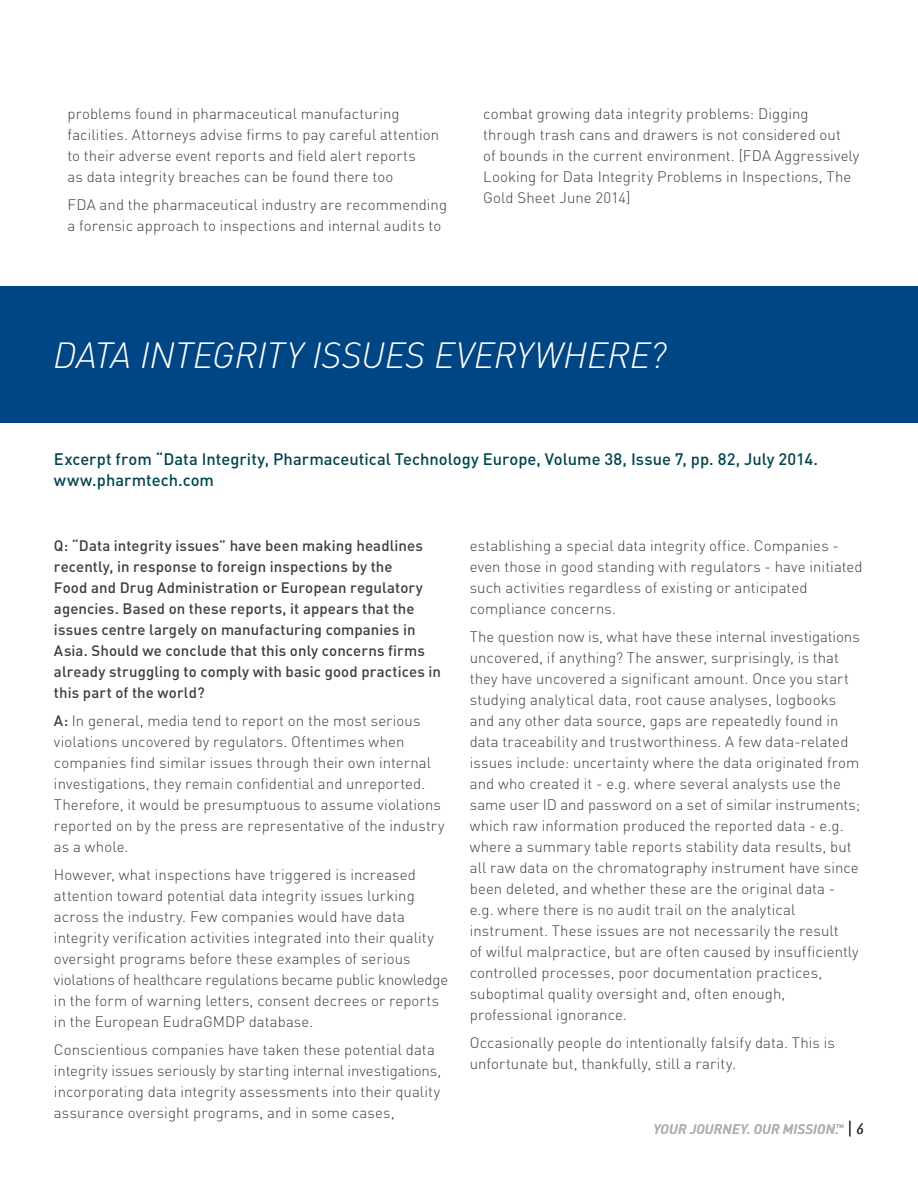
<style>
.page{position:relative;width:918px;height:1188px;background:#fff}
.page>*{position:absolute;margin:0;border:0;box-sizing:border-box;transform-origin:0 0}
.t1{font:italic 300 36px "DINOT";color:#fff}
.t2{font:500 16.5px/21px "DINOT";letter-spacing:.005em;color:#00464e}
.t3{font:300 15px/21px "DINOT";letter-spacing:.005em;color:#3e3e3f}
.t4{font:500 15px/21px "DINOT";letter-spacing:.01em;color:#3e3e3f}
.t5{font:italic 500 13.5px "DINOT";letter-spacing:.02em;color:#b2b2b1}
.t6{font:500 5.25px "DINOT";color:#b2b2b1}
.s1{font-weight:500}
.s2{font-weight:300;font-style:normal;font-size:18px;color:#3e3e3f}
.s3{font-weight:400;font-size:15px;color:#3e3e3f}
</style>
<div class="page">
<div style="left:0;top:286px;width:918px;height:136px;background:#004684"></div>
<p class="t3" style="left:68px;top:103px;width:373px">problems found in pharmaceutical manufacturing facilities. Attorneys advise firms to pay careful attention to their adverse event reports and field alert reports<br>as data integrity breaches can be found there too</p>
<p class="t3" style="left:68px;top:194px;width:381px">FDA and the pharmaceutical industry are recommending a forensic approach to inspections and internal audits to</p>
<p class="t3" style="left:483px;top:103px;width:378px">combat growing data integrity problems: Digging through trash cans and drawers is not considered out<br>of bounds in the current environment. [FDA Aggressively Looking for Data Integrity Problems in Inspections, The Gold Sheet June 2014]</p>
<h1 class="t1" style="left:53px;top:333px;width:614px">DATA INTEGRITY ISSUES EVERYWHERE?</h1>
<p class="t2" style="left:54px;top:448px;width:766px">Excerpt from “Data Integrity, Pharmaceutical Technology Europe, Volume 38, Issue 7, pp. 82, July 2014. www.pharmtech.com</p>
<p class="t4" style="left:54px;top:535px;width:389px">Q: “Data integrity issues” have been making headlines recently, in response to foreign inspections by the<br>Food and Drug Administration or European regulatory agencies. Based on these reports, it appears that the issues centre largely on manufacturing companies in Asia. Should we conclude that this only concerns firms already struggling to comply with basic good practices in this part of the world?</p>
<p class="t3" style="left:54px;top:710px;width:392px"><span class="s1">A:</span> In general, media tend to report on the most serious violations uncovered by regulators. Oftentimes when companies find similar issues through their own internal investigations, they remain confidential and unreported.<br>Therefore, it would be presumptuous to assume violations reported on by the press are representative of the industry as a whole.</p>
<p class="t3" style="left:54px;top:864px;width:396px">However, what inspections have triggered is increased attention toward potential data integrity issues lurking across the industry. Few companies would have data integrity verification activities integrated into their quality oversight programs before these examples of serious violations of healthcare regulations became public knowledge in the form of warning letters, consent decrees or reports in the European EudraGMDP database.</p>
<p class="t3" style="left:54px;top:1039px;width:389px">Conscientious companies have taken these potential data integrity issues seriously by starting internal investigations, incorporating data integrity assessments into their quality assurance oversight programs, and in some cases,</p>
<p class="t3" style="left:470px;top:535px;width:394px">establishing a special data integrity office. Companies - even those in good standing with regulators - have initiated such activities regardless of existing or anticipated compliance concerns.</p>
<p class="t3" style="left:470px;top:626px;width:392px">The question now is, what have these internal investigations uncovered, if anything? The answer, surprisingly, is that they have uncovered a significant amount. Once you start studying analytical data, root cause analyses, logbooks and any other data source, gaps are repeatedly found in data traceability and trustworthiness. A few data-related issues include: uncertainty where the data originated from and who created it - e.g. where several analysts use the same user ID and password on a set of similar instruments; which raw information produced the reported data - e.g. where a summary table reports stability data results, but all raw data on the chromatography instrument have since been deleted, and whether these are the original data - e.g. where there is no audit trail on the analytical instrument. These issues are not necessarily the result<br>of wilful malpractice, but are often caused by insufficiently controlled processes, poor documentation practices, suboptimal quality oversight and, often enough, professional ignorance.</p>
<p class="t3" style="left:470px;top:1032px;width:367px">Occasionally people do intentionally falsify data. This is unfortunate but, thankfully, still a rarity.</p>
<p class="t5" style="left:654px;top:1121px;width:212px">YOUR JOURNEY. OUR MISSION. <span class="s2">|</span> <span class="s3">6</span></p>
<p class="t6" style="left:836px;top:1123px;width:9px">tm</p>
</div>
